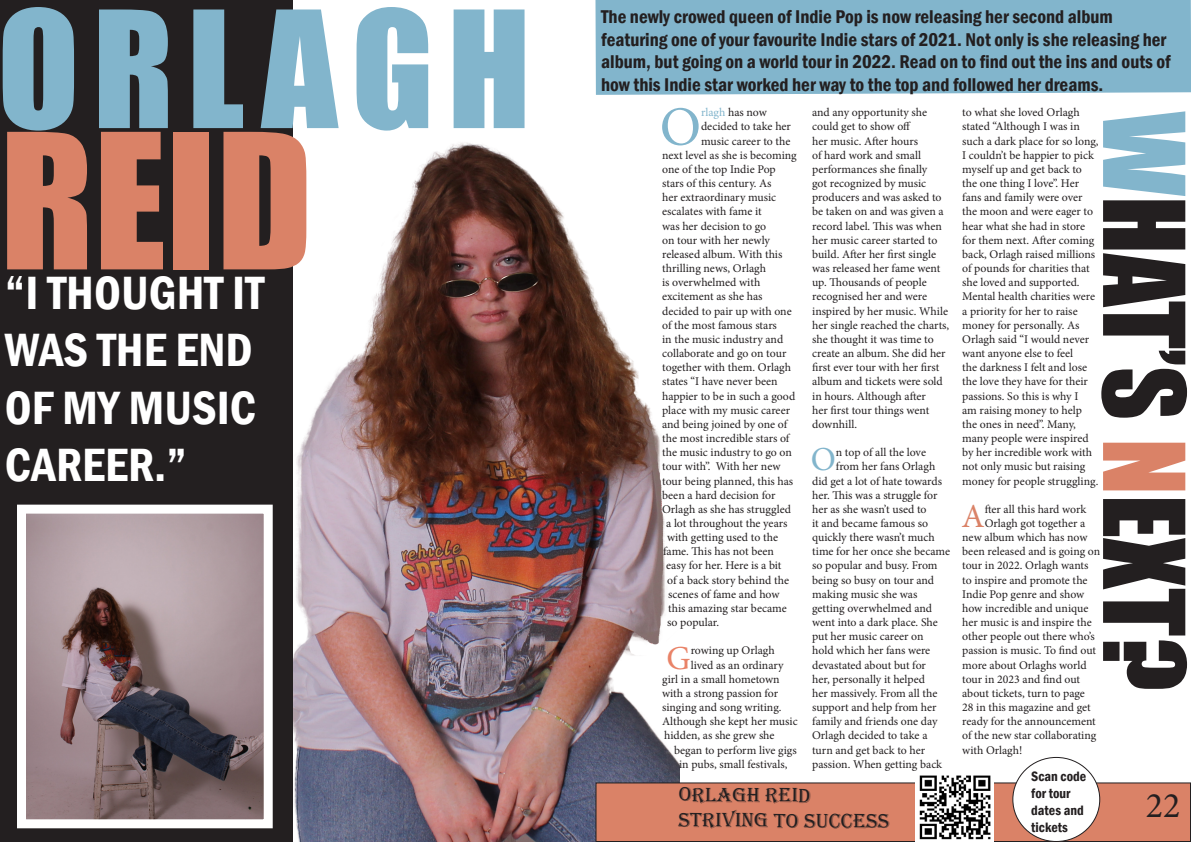
<style>
.page{position:relative;width:1191px;height:842px;background:#fff}
.page>*{position:absolute;margin:0;border:0;box-sizing:border-box;transform-origin:0 0}
.t1{font:174px "Impact";color:#da8267}
.t2{font:150px "Impact";letter-spacing:.09em;color:#82b5cc}
.t3{font:104px "Impact";color:#231f20}
.t4{font:55.4px "Minion Pro";color:#82b5cc}
.t5{font:600 condensed 48px/57.6px "Franklin Gothic";color:#fff}
.t6{font:36px "Minion Pro";color:#231f20}
.t7{font:33.6px "Minion Pro";color:#e98368}
.t8{font:33.6px "Minion Pro";color:#82b5cc}
.t9{font:33.6px "Minion Pro";color:#da8267}
.t10{font:21px/24.9px "Algerian";color:#231f20}
.t11{font:600 condensed 19px/22.8px "Franklin Gothic";color:#231f20}
.t12{font:600 condensed 14px/16.8px "Franklin Gothic";color:#231f20}
.t13{font:11.8px/14.2px "Minion Pro";letter-spacing:-.005em;color:#231f20}
.s1{color:#82b5cc}
.s2{color:#da8267}
</style>
<div class="page">
<img style="left:292px;top:125px;width:387px;height:717px">
<div style="left:596px;top:783px;width:594px;height:58px;background:#da8267"></div>
<div style="left:595px;top:782px;width:596px;height:60px;border:1px solid #231f20"></div>
<div style="left:595px;top:0;width:596px;height:95px;background:#82b5cc"></div>
<div style="left:0;top:0;width:292px;height:842px;background:#231f20"></div>
<div style="left:1012px;top:757px;width:87px;height:84px;background:#fff;border-radius:50%"></div>
<img style="left:27px;top:515px;width:236px;height:303px">
<div style="left:17px;top:505px;width:256px;height:323px;border:9px solid #fff"></div>
<img style="left:916px;top:775px;width:78px;height:67px">
<p class="t2" style="left:-3px;top:-47px;width:535px">ORLAGH</p>
<p class="t11" style="left:601px;top:5px;width:571px">The newly crowed queen of Indie Pop is now releasing her second album featuring one of your favourite Indie stars of 2021. Not only is she releasing her album, but going on a world tour in 2022. Read on to find out the ins and outs of how this Indie star worked her way to the top and followed her dreams.</p>
<p class="t4" style="left:659px;top:90px;width:43px">O</p>
<p class="t13" style="left:701px;top:105px;width:67px"><span class="s1">rlagh</span> has now</p>
<p class="t13" style="left:812px;top:105px;width:139px">and any opportunity she could get to show off<br>her music. After hours<br>of hard work and small performances she finally<br>got recognized by music producers and was asked to be taken on and was given a record label. This was when her music career started to build. After her first single was released her fame went up. Thousands of people recognised her and were inspired by her music. While her single reached the charts, she thought it was time to create an album. She did her first ever tour with her first album and tickets were sold in hours. Although after<br>her first tour things went downhill.</p>
<p class="t8" style="left:810px;top:437px;width:27px">O</p>
<p class="t13" style="left:835px;top:445px;width:92px">n top of all the love</p>
<p class="t13" style="left:962px;top:105px;width:138px">to what she loved Orlagh stated “Although I was in such a dark place for so long,<br>I couldn’t be happier to pick myself up and get back to the one thing I love”. Her fans and family were over the moon and were eager to hear what she had in store for them next. After coming back, Orlagh raised millions of pounds for charities that she loved and supported.<br>Mental health charities were a priority for her to raise money for personally. As<br>Orlagh said “I would never want anyone else to feel<br>the darkness I felt and lose the love they have for their passions. So this is why I<br>am raising money to help the ones in need”. Many, many people were inspired by her incredible work with not only music but raising money for people struggling.</p>
<p class="t9" style="left:961px;top:494px;width:25px">A</p>
<p class="t13" style="left:984px;top:502px;width:103px">fter all this hard work</p>
<p class="t3" style="left:1224px;top:111px;width:581px;rotate:90deg"><span class="s1">W</span>HAT’S <span class="s2">N</span>EXT?</p>
<p class="t13" style="left:701px;top:120px;width:91px">decided to take her</p>
<p class="t13" style="left:701px;top:134px;width:91px">music career to the</p>
<p class="t13" style="left:662px;top:148px;width:136px">next level as she is becoming</p>
<p class="t13" style="left:662px;top:162px;width:115px">one of the top Indie Pop</p>
<p class="t13" style="left:662px;top:176px;width:111px">stars of this century. As</p>
<p class="t13" style="left:662px;top:190px;width:116px">her extraordinary music</p>
<p class="t13" style="left:662px;top:205px;width:101px">escalates with fame it</p>
<p class="t13" style="left:662px;top:219px;width:106px">was her decision to go</p>
<p class="t13" style="left:662px;top:233px;width:109px">on tour with her newly</p>
<p class="t13" style="left:662px;top:247px;width:122px">released album. With this</p>
<p class="t13" style="left:662px;top:261px;width:105px">thrilling news, Orlagh</p>
<p class="t13" style="left:662px;top:275px;width:100px">is overwhelmed with</p>
<p class="t13" style="left:662px;top:290px;width:102px">excitement as she has</p>
<p class="t13" style="left:662px;top:304px;width:131px">decided to pair up with one</p>
<p class="t13" style="left:662px;top:318px;width:116px">of the most famous stars</p>
<p class="t13" style="left:662px;top:332px;width:123px">in the music industry and</p>
<p class="t13" style="left:662px;top:346px;width:126px">collaborate and go on tour</p>
<p class="t13" style="left:662px;top:360px;width:130px">together with them. Orlagh</p>
<p class="t13" style="left:662px;top:375px;width:117px">states “I have never been</p>
<p class="t13" style="left:662px;top:389px;width:135px">happier to be in such a good</p>
<p class="t13" style="left:662px;top:403px;width:129px">place with my music career</p>
<p class="t13" style="left:662px;top:417px;width:126px">and being joined by one of</p>
<p class="t13" style="left:662px;top:431px;width:129px">the most incredible stars of</p>
<p class="t13" style="left:662px;top:445px;width:131px">the music industry to go on</p>
<p class="t13" style="left:662px;top:459px;width:120px">tour with”. With her new</p>
<p class="t13" style="left:662px;top:474px;width:133px">tour being planned, this has</p>
<p class="t13" style="left:662px;top:488px;width:115px">been a hard decision for</p>
<p class="t13" style="left:662px;top:502px;width:130px">Orlagh as she has struggled</p>
<p class="t13" style="left:666px;top:516px;width:123px">a lot throughout the years</p>
<p class="t13" style="left:667px;top:530px;width:112px">with getting used to the</p>
<p class="t13" style="left:663px;top:544px;width:112px">fame. This has not been</p>
<p class="t13" style="left:666px;top:559px;width:117px">easy for her. Here is a bit</p>
<p class="t13" style="left:667px;top:573px;width:123px">of a back story behind the</p>
<p class="t13" style="left:668px;top:587px;width:113px">scenes of fame and how</p>
<p class="t13" style="left:668px;top:601px;width:120px">this amazing star became</p>
<p class="t13" style="left:667px;top:615px;width:54px">so popular.</p>
<p class="t7" style="left:666px;top:635px;width:26px">G</p>
<p class="t13" style="left:690px;top:644px;width:86px">rowing up Orlagh</p>
<p class="t1" style="left:0;top:66px;width:314px">REID</p>
<p class="t5" style="left:5px;top:263px;width:261px">“I THOUGHT IT<br>WAS THE END<br>OF MY MUSIC<br>CAREER.”</p>
<p class="t13" style="left:835px;top:459px;width:101px">from her fans Orlagh</p>
<p class="t13" style="left:812px;top:474px;width:131px">did get a lot of hate towards</p>
<p class="t13" style="left:812px;top:488px;width:127px">her. This was a struggle for</p>
<p class="t13" style="left:812px;top:502px;width:116px">her as she wasn’t used to</p>
<p class="t13" style="left:812px;top:516px;width:118px">it and became famous so</p>
<p class="t13" style="left:812px;top:530px;width:124px">quickly there wasn’t much</p>
<p class="t13" style="left:812px;top:544px;width:139px">time for her once she became</p>
<p class="t13" style="left:812px;top:559px;width:127px">so popular and busy. From</p>
<p class="t13" style="left:812px;top:573px;width:123px">being so busy on tour and</p>
<p class="t13" style="left:812px;top:587px;width:107px">making music she was</p>
<p class="t13" style="left:812px;top:601px;width:121px">getting overwhelmed and</p>
<p class="t13" style="left:812px;top:615px;width:127px">went into a dark place. She</p>
<p class="t13" style="left:812px;top:629px;width:113px">put her music career on</p>
<p class="t13" style="left:812px;top:644px;width:120px">hold which her fans were</p>
<p class="t13" style="left:812px;top:658px;width:115px">devastated about but for</p>
<p class="t13" style="left:812px;top:672px;width:114px">her, personally it helped</p>
<p class="t13" style="left:812px;top:686px;width:127px">her massively. From all the</p>
<p class="t13" style="left:812px;top:700px;width:126px">support and help from her</p>
<p class="t13" style="left:812px;top:714px;width:127px">family and friends one day</p>
<p class="t13" style="left:812px;top:729px;width:117px">Orlagh decided to take a</p>
<p class="t13" style="left:812px;top:743px;width:114px">turn and get back to her</p>
<p class="t13" style="left:812px;top:757px;width:131px">passion. When getting back</p>
<p class="t13" style="left:984px;top:516px;width:102px">Orlagh got together a</p>
<p class="t13" style="left:962px;top:530px;width:127px">new album which has now</p>
<p class="t13" style="left:962px;top:544px;width:139px">been released and is going on</p>
<p class="t13" style="left:962px;top:559px;width:128px">tour in 2022. Orlagh wants</p>
<p class="t13" style="left:962px;top:573px;width:127px">to inspire and promote the</p>
<p class="t13" style="left:962px;top:587px;width:124px">Indie Pop genre and show</p>
<p class="t13" style="left:962px;top:601px;width:128px">how incredible and unique</p>
<p class="t13" style="left:962px;top:615px;width:131px">her music is and inspire the</p>
<p class="t13" style="left:962px;top:629px;width:134px">other people out there who’s</p>
<p class="t13" style="left:962px;top:644px;width:135px">passion is music. To find out</p>
<p class="t13" style="left:962px;top:658px;width:126px">more about Orlaghs world</p>
<p class="t13" style="left:962px;top:672px;width:119px">tour in 2023 and find out</p>
<p class="t13" style="left:962px;top:686px;width:124px">about tickets, turn to page</p>
<p class="t13" style="left:962px;top:700px;width:130px">28 in this magazine and get</p>
<p class="t13" style="left:962px;top:714px;width:135px">ready for the announcement</p>
<p class="t13" style="left:962px;top:729px;width:136px">of the new star collaborating</p>
<p class="t13" style="left:962px;top:743px;width:62px">with Orlagh!</p>
<p class="t13" style="left:690px;top:658px;width:94px">lived as an ordinary</p>
<p class="t13" style="left:662px;top:672px;width:119px">girl in a small hometown</p>
<p class="t13" style="left:662px;top:686px;width:118px">with a strong passion for</p>
<p class="t13" style="left:662px;top:700px;width:121px">singing and song writing.</p>
<p class="t13" style="left:662px;top:714px;width:137px">Although she kept her music</p>
<p class="t13" style="left:664px;top:729px;width:112px">hidden, as she grew she</p>
<p class="t13" style="left:674px;top:743px;width:124px">began to perform live gigs</p>
<p class="t13" style="left:679px;top:757px;width:110px">in pubs, small festivals,</p>
<p class="t12" style="left:1031px;top:768px;width:57px">Scan code for tour dates and tickets</p>
<p class="t10" style="left:679px;top:782px;width:213px;rotate:1deg">ORLAGH REID<br>STRIVING TO SUCCESS</p>
<p class="t6" style="left:1145px;top:781px;width:36px">22</p>
</div>
